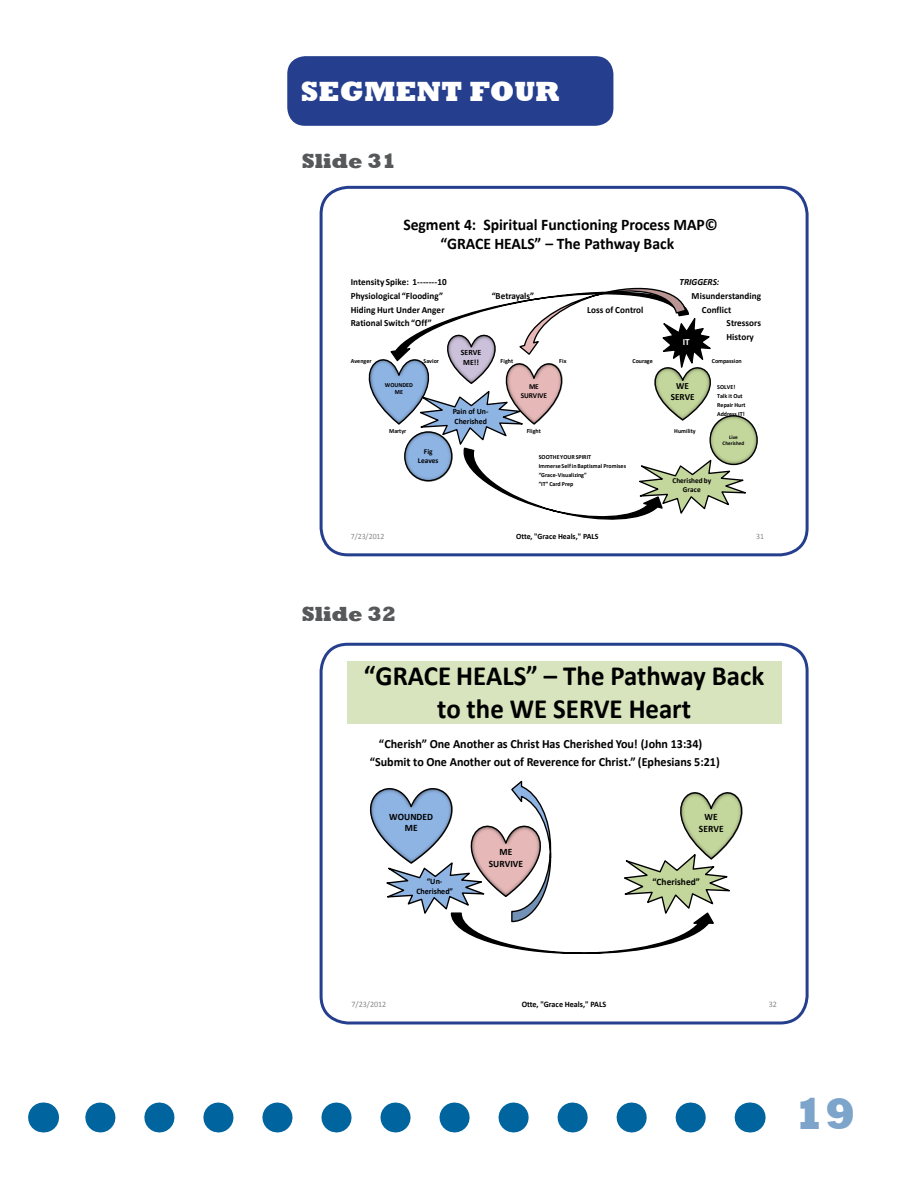
<style>
.page{position:relative;width:918px;height:1188px;background:#fff}
.page>*{position:absolute;margin:0;border:0;box-sizing:border-box;transform-origin:0 0}
.t1{font:800 45px "Rockwell";color:#7da4ca}
.t2{font:800 28.5px "Rockwell";color:#fff}
.t3{font:700 27.9px/33.5px "Calibri";color:#000;text-align:center;scale:.96 1}
.Subhead_Rockwell_gra{font:800 21px "Rockwell";letter-spacing:-.01em;color:#57585a}
.t4{font:700 16.2px/19.5px "Calibri";letter-spacing:-.005em;color:#000;text-align:center}
.t5{font:700 12.6px/18.1px "Calibri";letter-spacing:-.005em;color:#000;scale:.96 1}
.t6{font:700 9.75px/11.7px "Calibri";letter-spacing:.01em;color:#000;text-align:center;scale:.96 1}
.t7{font:700 9.45px/13.5px "Calibri";letter-spacing:.005em;color:#000}
.t8{font:italic 700 9.45px "Calibri";letter-spacing:-.01em;color:#000}
.t9{font:700 9.45px "Calibri";color:#fff}
.t10{font:700 8.4px/10.1px "Calibri";letter-spacing:-.005em;color:#000;text-align:center;scale:.96 1}
.t11{font:8.4px "Calibri";letter-spacing:-.005em;color:#898989;scale:.96 1}
.t12{font:700 8.1px/9.8px "Calibri";letter-spacing:-.005em;color:#000}
.t13{font:8.1px "Calibri";letter-spacing:-.005em;color:#898989}
.t14{font:700 7.5px/8.9px "Calibri";color:#000;text-align:center}
.t15{font:700 6.15px/8.7px "Calibri";color:#000}
.t16{font:700 5.4px/6.4px "Calibri";color:#000;text-align:center}
</style>
<div class="page">
<svg style="left:85px;top:1102px;width:606px;height:30px"></svg>
<hr style="left:750px;top:1102px;width:1px;height:30px;background:#00649e">
<hr style="left:43px;top:1102px;width:1px;height:30px;background:#00649e">
<svg style="left:368px;top:287px;width:390px;height:233px"></svg>
<div style="left:320px;top:186px;width:489px;height:370px;border:3px solid #253f8e;border-radius:27px"></div>
<svg style="left:323px;top:646px;width:483px;height:376px"></svg>
<div style="left:347px;top:661px;width:435px;height:62px;background:#d7e4bd"></div>
<svg style="left:329px;top:763px;width:444px;height:192px"></svg>
<div style="left:320px;top:643px;width:489px;height:381px;border:3px solid #253f8e;border-radius:27px"></div>
<div style="left:287px;top:56px;width:326px;height:70px;background:#253f8e;border-radius:18px"></div>
<p class="t2" style="left:301px;top:75px;width:260px">SEGMENT FOUR</p>
<p class="Subhead_Rockwell_gra" style="left:302px;top:148px;width:96px">Slide 31</p>
<p class="t4" style="left:404px;top:214px;width:316px">Segment 4: Spiritual Functioning Process MAP© “GRACE HEALS” – The Pathway Back</p>
<p class="t7" style="left:351px;top:275px;width:97px">Intensity Spike: 1-------10</p>
<p class="t8" style="left:680px;top:276px;width:41px">TRIGGERS:</p>
<p class="t7" style="left:351px;top:289px;width:94px">Physiological “Flooding”</p>
<p class="t7" style="left:492px;top:289px;width:44px">“Betrayals”</p>
<p class="t7" style="left:692px;top:289px;width:71px">Misunderstanding</p>
<p class="t7" style="left:351px;top:303px;width:95px">Hiding Hurt Under Anger</p>
<p class="t7" style="left:587px;top:303px;width:58px">Loss of Control</p>
<p class="t7" style="left:702px;top:303px;width:31px">Conflict</p>
<p class="t7" style="left:351px;top:316px;width:82px">Rational Switch “Off”</p>
<p class="t7" style="left:727px;top:316px;width:36px">Stressors<br>History</p>
<p class="t15" style="left:351px;top:356px;width:22px">Avenger</p>
<p class="t15" style="left:424px;top:356px;width:17px">Savior</p>
<p class="t15" style="left:501px;top:356px;width:14px">Fight</p>
<p class="t15" style="left:559px;top:356px;width:9px">Fix</p>
<p class="t15" style="left:633px;top:356px;width:22px">Courage</p>
<p class="t15" style="left:712px;top:356px;width:31px">Compassion</p>
<p class="t15" style="left:717px;top:383px;width:30px">SOLVE!<br>Talk it Out<br>Repair Hurt<br>Address IT!</p>
<p class="t15" style="left:389px;top:427px;width:19px">Martyr</p>
<p class="t15" style="left:527px;top:427px;width:16px">Flight</p>
<p class="t15" style="left:674px;top:427px;width:23px">Humility</p>
<p class="t15" style="left:539px;top:453px;width:89px">SOOTHE YOUR SPIRIT<br>Immerse Self in Baptismal Promises “Grace-Visualizing”<br>”IT” Card Prep</p>
<p class="t9" style="left:683px;top:335px;width:8px">IT</p>
<p class="t12" style="left:461px;top:347px;width:22px">SERVE<br>ME!!</p>
<p class="t7" style="left:671px;top:380px;width:26px;line-height:11.4px;text-align:center">WE<br>SERVE</p>
<p class="t15" style="left:385px;top:381px;width:30px;line-height:7.4px;text-align:center">WOUNDED<br>ME</p>
<p class="t14" style="left:521px;top:382px;width:28px">ME<br>SURVIVE</p>
<p class="t12" style="left:453px;top:406px;width:37px">Pain of Un-<br>Cherished</p>
<p class="t16" style="left:722px;top:434px;width:23px">Live<br>Cherished</p>
<p class="t14" style="left:418px;top:448px;width:22px">Fig<br>Leaves</p>
<p class="t14" style="left:672px;top:476px;width:40px">Cherished by<br>Grace</p>
<p class="t13" style="left:351px;top:532px;width:35px">7/23/2012</p>
<p class="t12" style="left:516px;top:532px;width:84px">Otte, "Grace Heals," PALS</p>
<p class="t13" style="left:756px;top:532px;width:9px">31</p>
<p class="Subhead_Rockwell_gra" style="left:302px;top:602px;width:96px">Slide 32</p>
<p class="t3" style="left:364px;top:659px;width:418px">“GRACE HEALS” – The Pathway Back to the WE SERVE Heart</p>
<p class="t5" style="left:370px;top:734px;width:366px;text-indent:9px">“Cherish” One Another as Christ Has Cherished You! (John 13:34) “Submit to One Another out of Reverence for Christ.” (Ephesians 5:21)</p>
<p class="t6" style="left:389px;top:811px;width:47px">WOUNDED<br>ME</p>
<p class="t6" style="left:489px;top:846px;width:37px">ME<br>SURVIVE</p>
<p class="t6" style="left:699px;top:811px;width:27px">WE<br>SERVE</p>
<p class="t10" style="left:416px;top:876px;width:40px">“Un-<br>Cherished”</p>
<p class="t6" style="left:652px;top:876px;width:51px">“Cherished”</p>
<p class="t11" style="left:352px;top:999px;width:38px">7/23/2012</p>
<p class="t10" style="left:522px;top:999px;width:90px">Otte, "Grace Heals," PALS</p>
<p class="t11" style="left:769px;top:999px;width:10px">32</p>
<h1 class="t1" style="left:794px;top:1088px;width:63px">19</h1>
</div>
